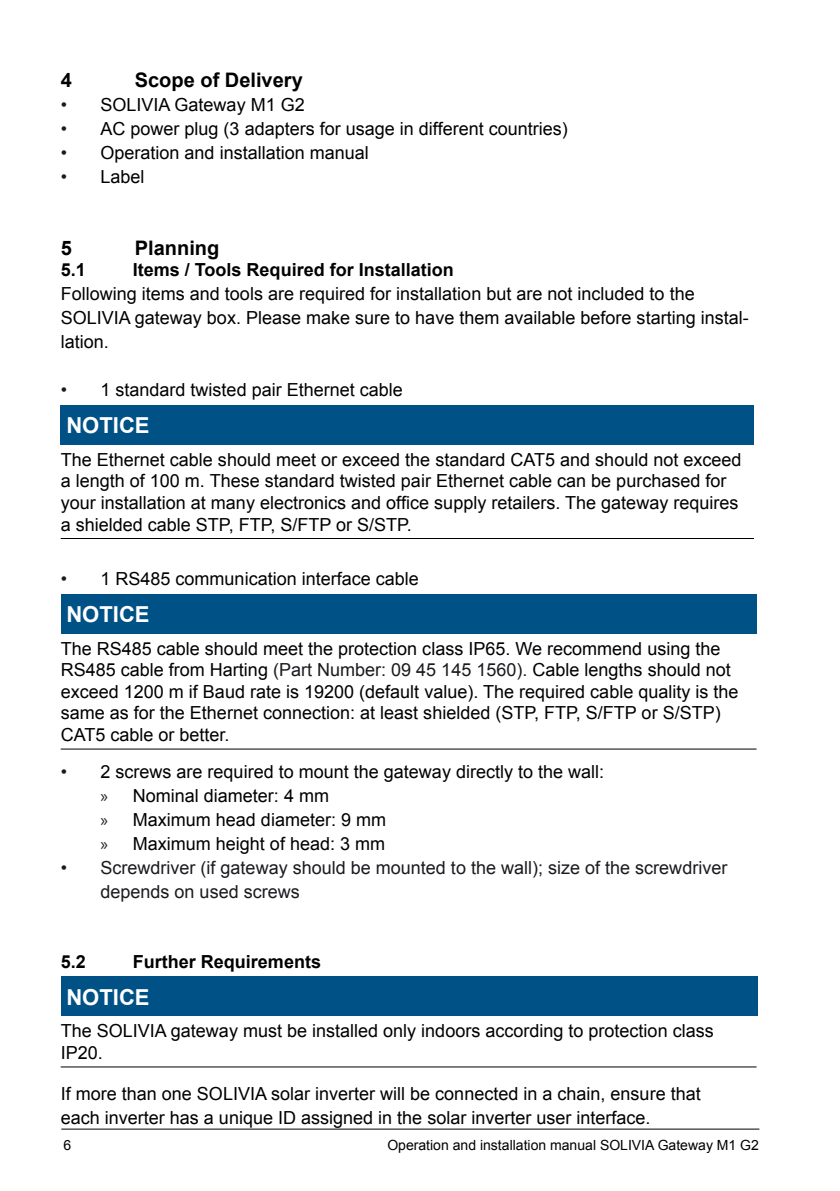
<style>
.page{position:relative;width:840px;height:1191px;background:#fff}
.page>*{position:absolute;margin:0;border:0;box-sizing:border-box;transform-origin:0 0}
.t1{font:700 22px "Arial";color:#fff}
.t2{font:700 20px "Arial";color:#000}
.t3{font:18px/21.6px "Arial";color:#000}
.t4{font:18px/24px "Arial";color:#1a1b1f}
.t5{font:700 18px "Arial";color:#000}
.t6{font:14px "Arial";color:#000}
.s1{color:#1a1b1f}
.s2{font-family:"Myriad Pro";color:#1a1b1f}
</style>
<div class="page">
<hr style="left:61px;top:1128px;width:698px;height:1px;background:#000">
<div style="left:61px;top:405px;width:692px;height:39px;background:#005286"></div>
<hr style="left:61px;top:538px;width:692px;height:1px;background:#000">
<div style="left:61px;top:594px;width:695px;height:39px;background:#005286"></div>
<hr style="left:61px;top:748px;width:695px;height:1px;background:#000">
<div style="left:61px;top:976px;width:696px;height:40px;background:#005286"></div>
<hr style="left:61px;top:1066px;width:695px;height:1px;background:#000">
<p class="t2" style="left:61px;top:66px;width:13px">4</p>
<p class="t2" style="left:135px;top:66px;width:169px">Scope of Delivery</p>
<p class="t3" style="left:61px;top:94px;width:245px"><span class="s1">•</span> SOLIVIA Gateway M1 G2</p>
<p class="t3" style="left:61px;top:118px;width:508px"><span class="s1">•</span> AC power plug (3 adapters for usage in different countries)</p>
<p class="t3" style="left:61px;top:142px;width:309px"><span class="s1">•</span> Operation and installation manual</p>
<p class="t3" style="left:61px;top:166px;width:85px"><span class="s1">•</span> Label</p>
<p class="t2" style="left:61px;top:234px;width:13px">5</p>
<p class="t2" style="left:135px;top:234px;width:86px">Planning</p>
<p class="t5" style="left:61px;top:258px;width:27px">5.1</p>
<p class="t5" style="left:133px;top:258px;width:322px">Items / Tools Required for Installation</p>
<p class="t3" style="left:61px;top:282px;width:689px;line-height:24px">Following items and tools are required for installation but are not included to the<br>SOLIVIA gateway box. Please make sure to have them available before starting instal&shy;lation.</p>
<p class="t3" style="left:61px;top:379px;width:343px"><span class="s1">•</span> 1 standard twisted pair Ethernet cable</p>
<p class="t1" style="left:66px;top:411px;width:85px">NOTICE</p>
<p class="t3" style="left:61px;top:449px;width:682px">The Ethernet cable should meet or exceed the standard CAT5 and should not exceed a length of 100 m. These standard twisted pair Ethernet cable can be purchased for your installation at many electronics and office supply retailers. The gateway requires a shielded cable STP, FTP, S/FTP or S/STP.</p>
<p class="t3" style="left:100px;top:568px;width:320px">1 RS485 communication interface cable</p>
<p class="t4" style="left:61px;top:567px;width:8px">•</p>
<p class="t1" style="left:66px;top:600px;width:85px">NOTICE</p>
<p class="t3" style="left:61px;top:637px;width:679px">The RS485 cable should meet the protection class IP65. We recommend using the RS485 cable from Harting <span class="s1">(Part Number: 09 45 145 1560).</span> Cable lengths should not exceed 1200 m if Baud rate is 19200 (default value). The required cable quality is the same as for the Ethernet connection: at least shielded (STP, FTP, S/FTP or S/STP)<br>CAT5 cable or better.</p>
<p class="t3" style="left:100px;top:760px;width:505px;line-height:24px">2 screws are required to mount the gateway directly to the wall: <span class="s2">»</span> Nominal diameter: 4 mm<br><span class="s2">»</span> Maximum head diameter: 9 mm<br><span class="s2">»</span> Maximum height of head: 3 mm</p>
<p class="t4" style="left:100px;top:856px;width:628px;text-indent:-40px">• Screwdriver (if gateway should be mounted to the wall); size of the screwdriver depends on used screws</p>
<p class="t4" style="left:61px;top:760px;width:8px">•</p>
<p class="t5" style="left:61px;top:949px;width:27px">5.2</p>
<p class="t5" style="left:133px;top:949px;width:190px">Further Requirements</p>
<p class="t1" style="left:66px;top:982px;width:85px">NOTICE</p>
<p class="t3" style="left:61px;top:1020px;width:654px">The SOLIVIA gateway must be installed only indoors according to protection class<br>IP20.</p>
<p class="t3" style="left:61px;top:1081px;width:641px;line-height:24px">If more than one SOLIVIA solar inverter will be connected in a chain, ensure that each inverter has a unique ID assigned in the solar inverter user interface.</p>
<p class="t6" style="left:63px;top:1136px;width:9px">6</p>
<p class="t6" style="left:387px;top:1136px;width:373px">Operation and installation manual SOLIVIA Gateway M1 G2</p>
</div>
